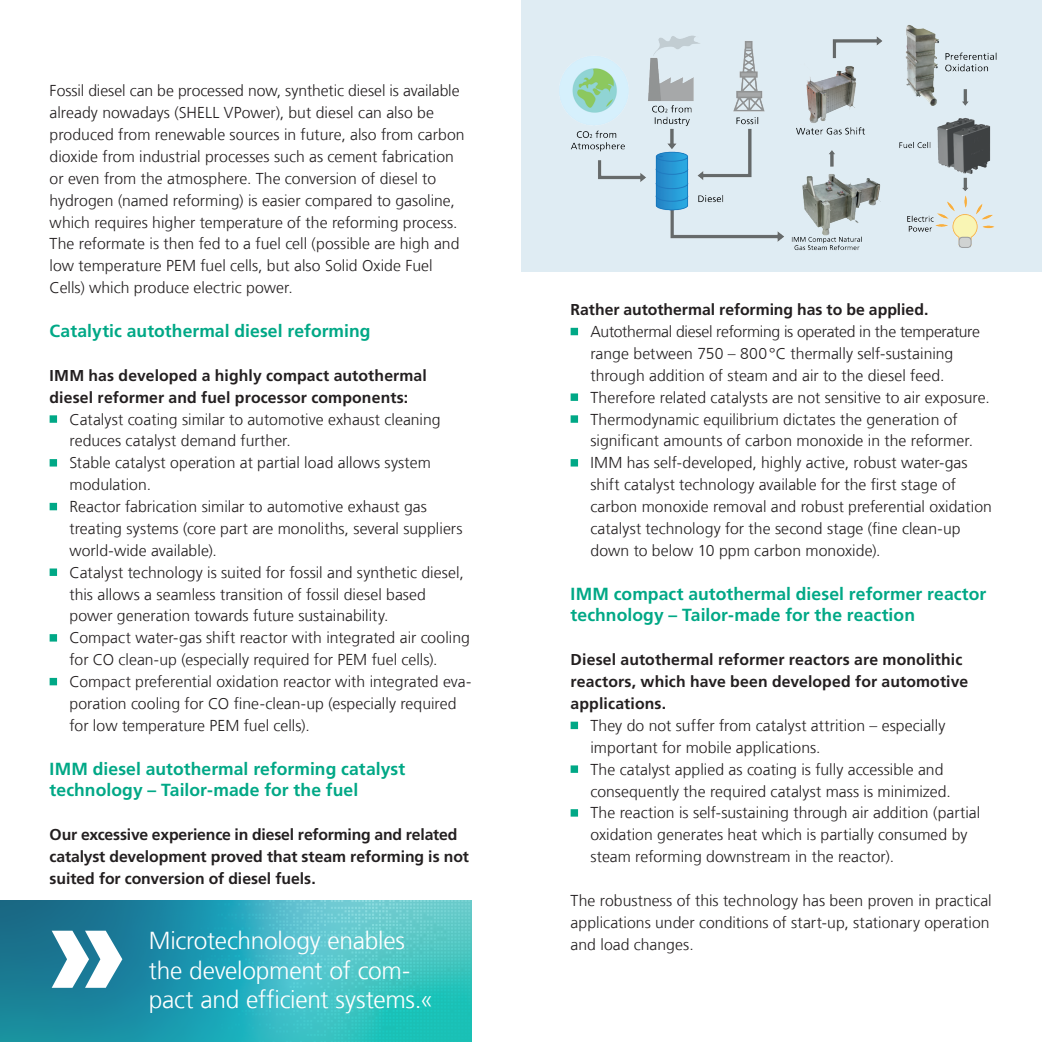
<style>
.page{position:relative;width:1042px;height:1042px;background:#fff}
.page>*{position:absolute;margin:0;border:0;box-sizing:border-box;transform-origin:0 0}
.t1{font:900 140px "Frutiger LT Com";color:#fff}
.t2{font:300 24.5px/29.8px "Frutiger LT Com";letter-spacing:-.01em;color:#fff}
.t3{font:700 17.5px/21.9px "Frutiger LT Com";letter-spacing:.005em;color:#00a886}
.t4{font:300 15.75px/21.9px "Frutiger LT Com";color:#231f20}
.t5{font:700 15.75px/21.9px "Frutiger LT Com";letter-spacing:.005em;color:#231f20}
</style>
<div class="page">
<div style="left:521px;top:0;width:521px;height:271px;background:#dfecf3"></div>
<img style="left:571px;top:25px;width:426px;height:226px">
<svg style="left:0;top:900px;width:471px;height:142px;background:#2fa5b3"></svg>
<svg style="left:50px;top:415px;width:8px;height:8px"></svg>
<svg style="left:50px;top:459px;width:8px;height:7px"></svg>
<svg style="left:50px;top:503px;width:8px;height:7px"></svg>
<svg style="left:50px;top:568px;width:8px;height:8px"></svg>
<svg style="left:50px;top:634px;width:8px;height:7px"></svg>
<svg style="left:50px;top:678px;width:8px;height:7px"></svg>
<svg style="left:570px;top:328px;width:9px;height:7px"></svg>
<svg style="left:570px;top:393px;width:9px;height:8px"></svg>
<svg style="left:570px;top:415px;width:9px;height:8px"></svg>
<svg style="left:570px;top:459px;width:9px;height:7px"></svg>
<svg style="left:570px;top:721px;width:9px;height:8px"></svg>
<svg style="left:570px;top:765px;width:9px;height:8px"></svg>
<svg style="left:570px;top:809px;width:9px;height:7px"></svg>
<p class="t4" style="left:50px;top:80px;width:416px">Fossil diesel can be processed now, synthetic diesel is available already nowadays (SHELL VPower), but diesel can also be produced from renewable sources in future, also from carbon dioxide from industrial processes such as cement fabrication or even from the atmosphere. The conversion of diesel to hydrogen (named reforming) is easier compared to gasoline, which requires higher temperature of the reforming process.<br>The reformate is then fed to a fuel cell (possible are high and low temperature PEM fuel cells, but also Solid Oxide Fuel Cells) which produce electric power.</p>
<p class="t3" style="left:50px;top:320px;width:322px">Catalytic autothermal diesel reforming</p>
<p class="t5" style="left:50px;top:364px;width:379px">IMM has developed a highly compact autothermal diesel reformer and fuel processor components:</p>
<p class="t4" style="left:69px;top:408px;width:403px">Catalyst coating similar to automotive exhaust cleaning reduces catalyst demand further.<br>Stable catalyst operation at partial load allows system modulation.<br>Reactor fabrication similar to automotive exhaust gas treating systems (core part are monoliths, several suppliers world-wide available).<br>Catalyst technology is suited for fossil and synthetic diesel, this allows a seamless transition of fossil diesel based power generation towards future sustainability.<br>Compact water-gas shift reactor with integrated air cooling for CO clean-up (especially required for PEM fuel cells).<br>Compact preferential oxidation reactor with integrated eva&shy;poration cooling for CO fine-clean-up (especially required for low temperature PEM fuel cells).</p>
<p class="t3" style="left:50px;top:757px;width:357px">IMM diesel autothermal reforming catalyst technology – Tailor-made for the fuel</p>
<p class="t5" style="left:50px;top:824px;width:421px">Our excessive experience in diesel reforming and related catalyst development proved that steam reforming is not suited for conversion of diesel fuels.</p>
<h1 class="t1" style="left:43px;top:862px;width:87px">»</h1>
<h2 class="t2" style="left:149px;top:925px;width:286px">Microtechnology enables the development of com&shy;pact and efficient systems.«</h2>
<p class="t5" style="left:570px;top:299px;width:359px">Rather autothermal reforming has to be applied.</p>
<p class="t4" style="left:590px;top:320px;width:403px">Autothermal diesel reforming is operated in the temperature range between 750 – 800°C thermally self-sustaining through addition of steam and air to the diesel feed.<br>Therefore related catalysts are not sensitive to air exposure.<br>Thermodynamic equilibrium dictates the generation of significant amounts of carbon monoxide in the reformer.<br>IMM has self-developed, highly active, robust water-gas shift catalyst technology available for the first stage of carbon monoxide removal and robust preferential oxidation catalyst technology for the second stage (fine clean-up down to below 10 ppm carbon monoxide).</p>
<p class="t3" style="left:570px;top:582px;width:417px">IMM compact autothermal diesel reformer reactor technology – Tailor-made for the reaction</p>
<p class="t5" style="left:570px;top:649px;width:399px">Diesel autothermal reformer reactors are monolithic reactors, which have been developed for automotive applications.</p>
<p class="t4" style="left:590px;top:714px;width:391px">They do not suffer from catalyst attrition – especially important for mobile applications.<br>The catalyst applied as coating is fully accessible and consequently the required catalyst mass is minimized.<br>The reaction is self-sustaining through air addition (partial oxidation generates heat which is partially consumed by steam reforming downstream in the reactor).</p>
<p class="t4" style="left:570px;top:889px;width:423px">The robustness of this technology has been proven in practical applications under conditions of start-up, stationary operation and load changes.</p>
</div>
